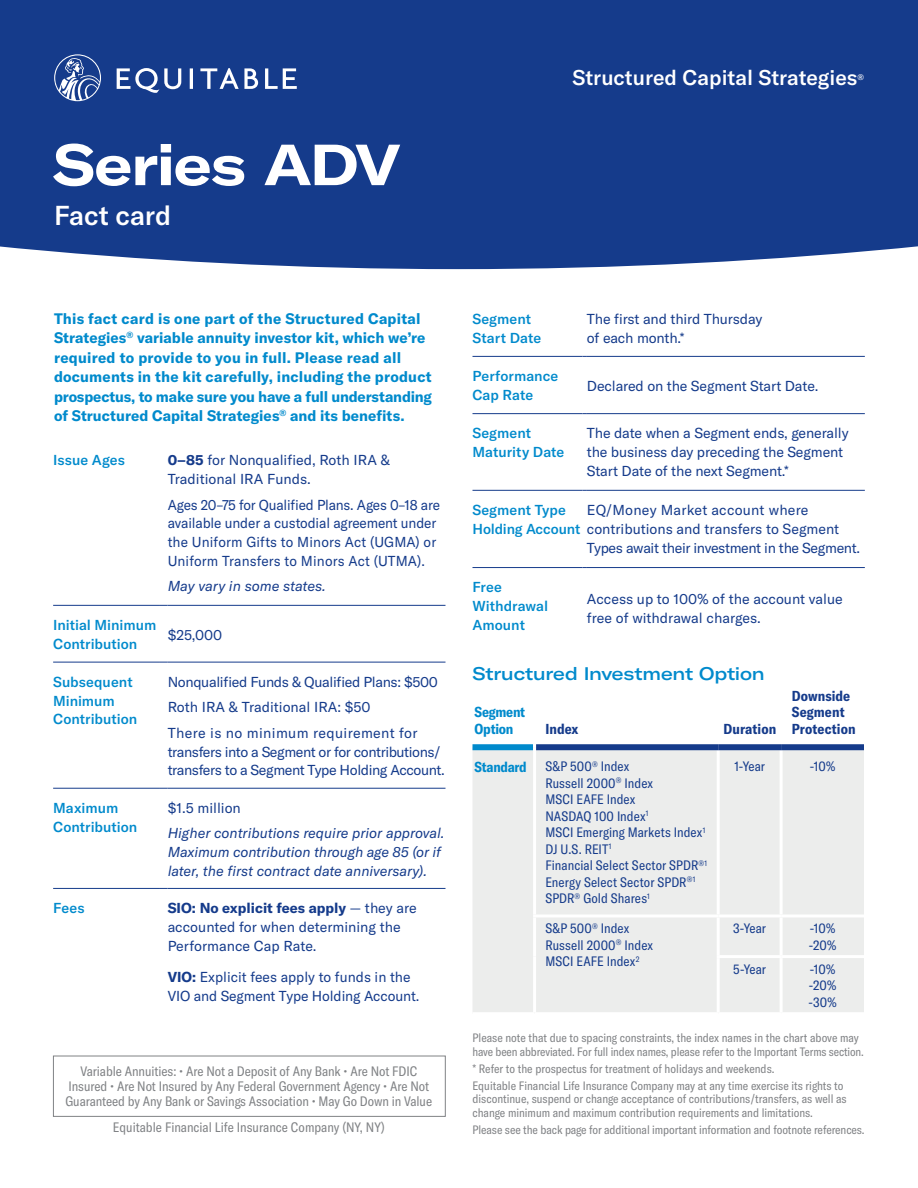
<style>
.page{position:relative;width:918px;height:1188px;background:#fff}
.page>*{position:absolute;margin:0;border:0;box-sizing:border-box;transform-origin:0 0}
.t1{font:700 expanded 57px "GT America";letter-spacing:-.02em;color:#fff}
.t2{font:500 27px "GT America";letter-spacing:-.005em;color:#fff}
.t3{font:500 21px "GT America";color:#fff}
.t4{font:500 expanded 18px "GT America";letter-spacing:-.01em;color:#008acc}
.t5{font:700 15px/19.5px "GT America";letter-spacing:.005em;color:#008acc}
.t6{font:14.25px/18.8px "GT America";letter-spacing:-.01em;color:#153b8b}
.t7{font:500 14.25px/18.8px "GT America";color:#008acc}
.t8{font:14.25px/18.8px "GT America";letter-spacing:-.01em;color:#153b8b;scale:.96 1}
.t9{font:italic 14.25px/18.8px "GT America";color:#153b8b}
.t10{font:14.25px/18.8px "GT America";letter-spacing:-.03em;color:#153b8b}
.t11{font:700 condensed 14.25px/16.5px "GT America";letter-spacing:.005em;color:#153b8b}
.t12{font:700 condensed 14.25px/16.5px "GT America";letter-spacing:-.02em;color:#008acc}
.t13{font:condensed 13.5px/16.5px "GT America";letter-spacing:.005em;color:#153b8b}
.t14{font:condensed 13.5px/15px "GT America";letter-spacing:-.005em;color:#808285;text-align:center}
.t15{font:condensed 12px/13.5px "GT America";color:#808285}
.t16{font:500 7.95px "GT America";color:#fff}
.s1{font-weight:700}
</style>
<div class="page">
<div style="left:0;top:0;width:918px;height:269px;background:#153b8b"></div>
<div style="left:472px;top:750px;width:392px;height:262px;background:#ecedec"></div>
<div style="left:472px;top:744px;width:61px;height:6px;background:#008acc"></div>
<hr style="left:533px;top:747px;width:3px;height:167px;background:#fff">
<hr style="left:533px;top:917px;width:3px;height:40px;background:#fff">
<hr style="left:717px;top:917px;width:3px;height:38px;background:#fff">
<hr style="left:780px;top:917px;width:3px;height:38px;background:#fff">
<hr style="left:533px;top:957px;width:3px;height:55px;background:#fff">
<hr style="left:717px;top:958px;width:3px;height:54px;background:#fff">
<hr style="left:780px;top:958px;width:3px;height:54px;background:#fff">
<hr style="left:533px;top:914px;width:185px;height:3px;background:#fff">
<hr style="left:718px;top:914px;width:63px;height:3px;background:#fff">
<hr style="left:781px;top:914px;width:83px;height:3px;background:#fff">
<hr style="left:717px;top:955px;width:64px;height:3px;background:#fff">
<hr style="left:781px;top:955px;width:83px;height:3px;background:#fff">
<hr style="left:717px;top:750px;width:3px;height:164px;background:#fff">
<hr style="left:780px;top:750px;width:3px;height:164px;background:#fff">
<div style="left:536px;top:744px;width:182px;height:6px;background:#153b8b"></div>
<div style="left:718px;top:744px;width:63px;height:6px;background:#153b8b"></div>
<div style="left:781px;top:744px;width:83px;height:6px;background:#153b8b"></div>
<hr style="left:53px;top:605px;width:106px;height:1px;background:#153b8b">
<hr style="left:168px;top:605px;width:278px;height:1px;background:#153b8b">
<hr style="left:53px;top:788px;width:106px;height:1px;background:#153b8b">
<hr style="left:168px;top:788px;width:278px;height:1px;background:#153b8b">
<hr style="left:53px;top:888px;width:106px;height:1px;background:#153b8b">
<hr style="left:168px;top:888px;width:278px;height:1px;background:#153b8b">
<hr style="left:53px;top:662px;width:106px;height:1px;background:#153b8b">
<hr style="left:168px;top:662px;width:278px;height:1px;background:#153b8b">
<hr style="left:472px;top:356px;width:110px;height:1px;background:#153b8b">
<hr style="left:587px;top:356px;width:278px;height:1px;background:#153b8b">
<hr style="left:472px;top:490px;width:110px;height:1px;background:#153b8b">
<hr style="left:587px;top:490px;width:278px;height:1px;background:#153b8b">
<hr style="left:472px;top:567px;width:110px;height:1px;background:#153b8b">
<hr style="left:587px;top:567px;width:278px;height:1px;background:#153b8b">
<hr style="left:472px;top:413px;width:110px;height:1px;background:#153b8b">
<hr style="left:587px;top:413px;width:278px;height:1px;background:#153b8b">
<div style="left:53px;top:1056px;width:393px;height:61px;border:1px solid #808285"></div>
<svg style="left:54px;top:54px;width:243px;height:47px;background:#3a5a9d"></svg>
<h1 class="t1" style="left:53px;top:129px;width:349px">Series ADV</h1>
<h2 class="t2" style="left:54px;top:199px;width:119px">Fact card</h2>
<h3 class="t3" style="left:573px;top:64px;width:286px">Structured Capital Strategies</h3>
<p class="t16" style="left:857px;top:72px;width:8px">®</p>
<p class="t5" style="left:54px;top:309px;width:379px">This fact card is one part of the Structured Capital Strategies<sup>®</sup> variable annuity investor kit, which we’re required to provide to you in full. Please read all documents in the kit carefully, including the product prospectus, to make sure you have a full understanding of Structured Capital Strategies<sup>®</sup> and its benefits.</p>
<p class="t7" style="left:53px;top:451px;width:73px">Issue Ages</p>
<p class="t6" style="left:168px;top:451px;width:224px"><span class="s1">0–85</span> for Nonqualified, Roth IRA &amp;<br>Traditional IRA Funds.</p>
<p class="t8" style="left:168px;top:495px;width:285px">Ages 20–75 for Qualified Plans. Ages 0–18 are available under a custodial agreement under the Uniform Gifts to Minors Act (UGMA) or Uniform Transfers to Minors Act (UTMA).</p>
<p class="t9" style="left:168px;top:577px;width:160px">May vary in some states.</p>
<p class="t7" style="left:53px;top:616px;width:105px">Initial Minimum<br>Contribution</p>
<p class="t6" style="left:168px;top:625px;width:56px">$25,000</p>
<p class="t7" style="left:53px;top:672px;width:86px">Subsequent<br>Minimum<br>Contribution</p>
<p class="t6" style="left:168px;top:669px;width:272px;line-height:25.5px">Nonqualified Funds &amp; Qualified Plans: $500<br>Roth IRA &amp; Traditional IRA: $50<br>There is no minimum requirement for</p>
<p class="t10" style="left:168px;top:742px;width:279px">transfers into a Segment or for contributions/ transfers to a Segment Type Holding Account.</p>
<p class="t7" style="left:53px;top:798px;width:86px">Maximum<br>Contribution</p>
<p class="t6" style="left:168px;top:799px;width:75px">$1.5 million</p>
<p class="t9" style="left:168px;top:824px;width:278px">Higher contributions require prior approval.<br>Maximum contribution through age 85 (or if later, the first contract date anniversary).</p>
<p class="t7" style="left:53px;top:899px;width:33px">Fees</p>
<p class="t6" style="left:168px;top:899px;width:251px"><span class="s1">SIO: No explicit fees apply</span> — they are accounted for when determining the<br>Performance Cap Rate.</p>
<p class="t6" style="left:168px;top:968px;width:253px"><span class="s1">VIO:</span> Explicit fees apply to funds in the<br>VIO and Segment Type Holding Account.</p>
<p class="t14" style="left:66px;top:1064px;width:368px">Variable Annuities: • Are Not a Deposit of Any Bank • Are Not FDIC<br>Insured • Are Not Insured by Any Federal Government Agency • Are Not<br>Guaranteed by Any Bank or Savings Association • May Go Down in Value</p>
<p class="t14" style="left:113px;top:1120px;width:273px">Equitable Financial Life Insurance Company (NY, NY)</p>
<p class="t7" style="left:472px;top:309px;width:70px">Segment<br>Start Date</p>
<p class="t6" style="left:587px;top:309px;width:177px">The first and third Thursday of each month.*</p>
<p class="t7" style="left:472px;top:367px;width:87px">Performance<br>Cap Rate</p>
<p class="t6" style="left:587px;top:376px;width:233px">Declared on the Segment Start Date.</p>
<p class="t7" style="left:472px;top:424px;width:93px">Segment<br>Maturity Date</p>
<p class="t6" style="left:587px;top:424px;width:263px">The date when a Segment ends, generally the business day preceding the Segment<br>Start Date of the next Segment.*</p>
<p class="t7" style="left:472px;top:501px;width:109px">Segment Type<br>Holding Account</p>
<p class="t6" style="left:587px;top:501px;width:275px">EQ/Money Market account where contributions and transfers to Segment<br>Types await their investment in the Segment.</p>
<p class="t7" style="left:473px;top:578px;width:77px">Free<br>Withdrawal<br>Amount</p>
<p class="t6" style="left:587px;top:590px;width:258px">Access up to 100% of the account value free of withdrawal charges.</p>
<p class="t4" style="left:472px;top:663px;width:294px">Structured Investment Option</p>
<p class="t12" style="left:475px;top:704px;width:52px">Segment<br>Option</p>
<p class="t11" style="left:545px;top:720px;width:35px">Index</p>
<p class="t11" style="left:724px;top:720px;width:54px">Duration</p>
<p class="t11" style="left:792px;top:687px;width:65px">Downside<br>Segment<br>Protection</p>
<p class="t12" style="left:475px;top:758px;width:54px">Standard</p>
<p class="t13" style="left:545px;top:758px;width:163px">S&amp;P 500<sup>®</sup> Index<br>Russell 2000<sup>®</sup> Index<br>MSCI EAFE Index<br>NASDAQ 100 Index<sup>1<br></sup>MSCI Emerging Markets Index<sup>1<br></sup>DJ U.S. REIT<sup>1<br></sup>Financial Select Sector SPDR<sup>®1<br></sup>Energy Select Sector SPDR<sup>®1<br></sup>SPDR<sup>®</sup> Gold Shares<sup>1</sup></p>
<p class="t13" style="left:734px;top:758px;width:32px">1-Year</p>
<p class="t13" style="left:810px;top:758px;width:27px">-10%</p>
<p class="t13" style="left:545px;top:920px;width:109px">S&amp;P 500<sup>®</sup> Index<br>Russell 2000<sup>®</sup> Index<br>MSCI EAFE Index<sup>2</sup></p>
<p class="t13" style="left:733px;top:920px;width:34px">3-Year</p>
<p class="t13" style="left:809px;top:920px;width:29px">-10% -20%</p>
<p class="t13" style="left:733px;top:961px;width:34px">5-Year</p>
<p class="t13" style="left:809px;top:961px;width:30px;text-align:justify">-10% -20% -30%</p>
<p class="t15" style="left:472px;top:1032px;width:393px">Please note that due to spacing constraints, the index names in the chart above may have been abbreviated. For full index names, please refer to the Important Terms section.</p>
<p class="t15" style="left:472px;top:1060px;width:373px;line-height:17px">* Refer to the prospectus for treatment of holidays and weekends.<br>Equitable Financial Life Insurance Company may at any time exercise its rights to</p>
<p class="t15" style="left:472px;top:1093px;width:376px">discontinue, suspend or change acceptance of contributions/transfers, as well as change minimum and maximum contribution requirements and limitations.</p>
<p class="t15" style="left:472px;top:1123px;width:394px">Please see the back page for additional important information and footnote references.</p>
</div>
